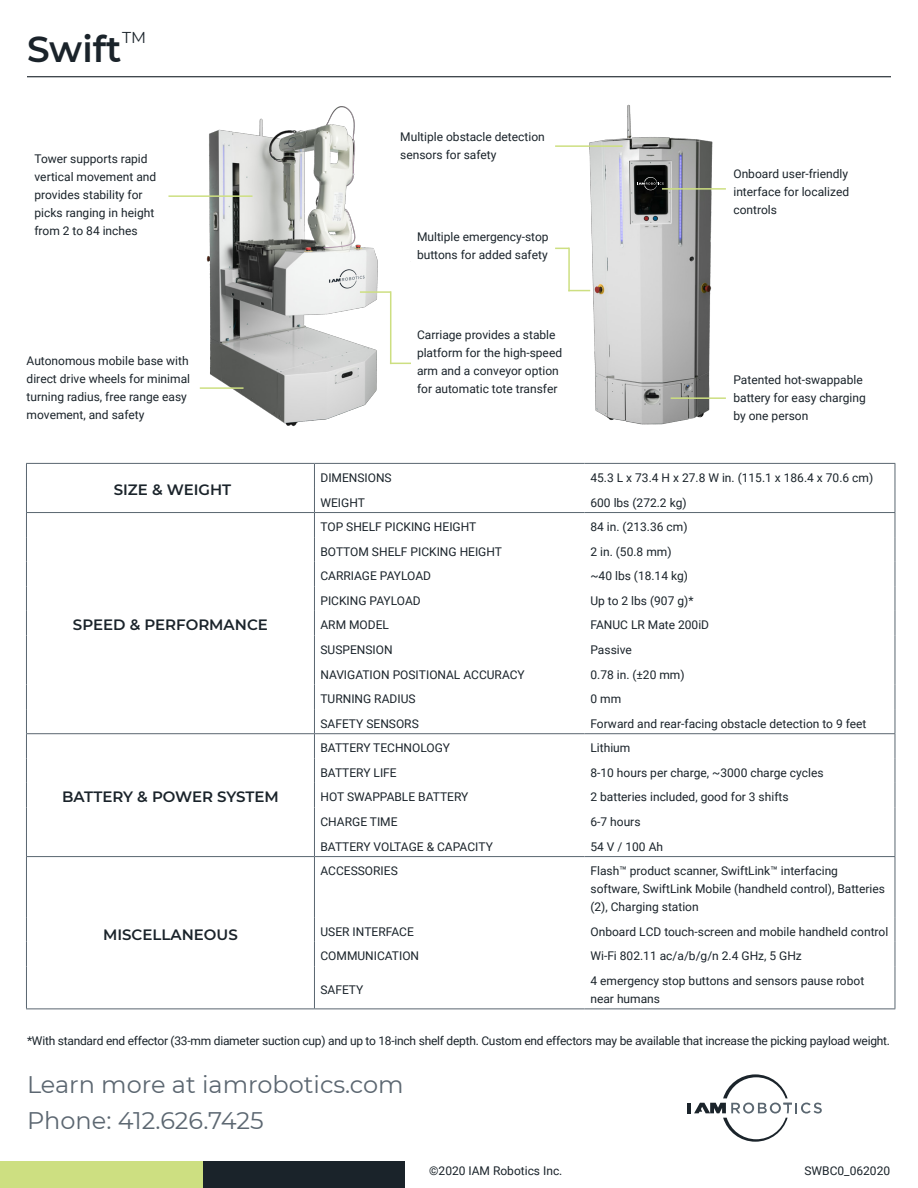
<style>
.page{position:relative;width:918px;height:1188px;background:#fff}
.page>*{position:absolute;margin:0;border:0;box-sizing:border-box;transform-origin:0 0}
.t1{font:600 36px "Montserrat";color:#1a232a}
.t2{font:24px "Montserrat";color:#5c6771}
.t3{font:15.75px "Montserrat";color:#1a232a}
.t4{font:600 15px "Montserrat";color:#1a232a}
.t5{font:12px/18px "Roboto";color:#1a232a}
.t6{font:12px "Roboto";letter-spacing:-.02em;color:#1a232a}
</style>
<div class="page">
<hr style="left:26px;top:463px;width:288px;height:1px;background:#5a6670">
<hr style="left:26px;top:512px;width:288px;height:1px;background:#5a6670">
<hr style="left:26px;top:733px;width:288px;height:1px;background:#5a6670">
<svg style="left:26px;top:464px;width:1px;height:392px"></svg>
<hr style="left:26px;top:856px;width:288px;height:1px;background:#5a6670">
<hr style="left:26px;top:857px;width:1px;height:60px;background:#5a6670">
<svg style="left:26px;top:917px;width:1px;height:49px"></svg>
<hr style="left:26px;top:966px;width:1px;height:43px;background:#5a6670">
<hr style="left:26px;top:1009px;width:288px;height:1px;background:#5a6670">
<hr style="left:314px;top:463px;width:270px;height:1px;background:#5a6670">
<hr style="left:584px;top:463px;width:311px;height:1px;background:#5a6670">
<hr style="left:314px;top:512px;width:270px;height:1px;background:#5a6670">
<hr style="left:584px;top:512px;width:311px;height:1px;background:#5a6670">
<hr style="left:314px;top:733px;width:270px;height:1px;background:#5a6670">
<hr style="left:584px;top:733px;width:311px;height:1px;background:#5a6670">
<svg style="left:895px;top:464px;width:1px;height:392px"></svg>
<svg style="left:314px;top:464px;width:1px;height:392px"></svg>
<hr style="left:314px;top:856px;width:270px;height:1px;background:#5a6670">
<hr style="left:584px;top:856px;width:311px;height:1px;background:#5a6670">
<hr style="left:895px;top:857px;width:1px;height:60px;background:#5a6670">
<svg style="left:895px;top:917px;width:1px;height:49px"></svg>
<hr style="left:895px;top:966px;width:1px;height:43px;background:#5a6670">
<hr style="left:314px;top:1009px;width:270px;height:1px;background:#5a6670">
<hr style="left:584px;top:1009px;width:311px;height:1px;background:#5a6670">
<hr style="left:314px;top:857px;width:1px;height:60px;background:#5a6670">
<svg style="left:314px;top:917px;width:1px;height:49px"></svg>
<hr style="left:314px;top:966px;width:1px;height:43px;background:#5a6670">
<hr style="left:27px;top:76px;width:864px;height:1px;background:#1a232a">
<img style="left:199px;top:106px;width:212px;height:321px">
<img style="left:555px;top:104px;width:158px;height:321px">
<hr style="left:687px;top:1103px;width:4px;height:10px;background:#1b242b">
<svg style="left:694px;top:1074px;width:128px;height:68px"></svg>
<hr style="left:168px;top:195px;width:85px;height:2px;background:#cddf81">
<hr style="left:360px;top:291px;width:31px;height:2px;background:#cddf81">
<hr style="left:200px;top:387px;width:44px;height:2px;background:#cddf81">
<hr style="left:671px;top:397px;width:55px;height:2px;background:#cddf81">
<hr style="left:662px;top:188px;width:64px;height:2px;background:#cddf81">
<hr style="left:390px;top:291px;width:1px;height:73px;background:#cddf81">
<svg style="left:391px;top:363px;width:20px;height:1px"></svg>
<svg style="left:570px;top:290px;width:20px;height:1px"></svg>
<hr style="left:568px;top:248px;width:2px;height:43px;background:#cddf81">
<svg style="left:555px;top:248px;width:13px;height:1px"></svg>
<hr style="left:555px;top:145px;width:68px;height:2px;background:#cddf81">
<svg style="left:637px;top:177px;width:27px;height:13px"></svg>
<div style="left:202px;top:1161px;width:203px;height:27px;background:#1a232a"></div>
<div style="left:0;top:1161px;width:202px;height:27px;background:#cddf81"></div>
<p class="t3" style="left:122px;top:27px;width:26px">TM</p>
<p class="t1" style="left:27px;top:24px;width:96px">Swift</p>
<p class="t5" style="left:34px;top:150px;width:123px">Tower supports rapid vertical movement and provides stability for picks ranging in height from 2 to 84 inches</p>
<p class="t5" style="left:27px;top:351px;width:165px">Autonomous mobile base with direct drive wheels for minimal turning radius, free range easy movement, and safety</p>
<p class="t4" style="left:114px;top:479px;width:119px">SIZE &amp; WEIGHT</p>
<p class="t4" style="left:73px;top:614px;width:196px">SPEED &amp; PERFORMANCE</p>
<p class="t4" style="left:62px;top:786px;width:218px">BATTERY &amp; POWER SYSTEM</p>
<p class="t5" style="left:400px;top:128px;width:146px">Multiple obstacle detection sensors for safety</p>
<p class="t5" style="left:417px;top:228px;width:133px">Multiple emergency-stop buttons for added safety</p>
<p class="t5" style="left:417px;top:325px;width:147px">Carriage provides a stable platform for the high-speed arm and a conveyor option for automatic tote transfer</p>
<p class="t5" style="left:733px;top:164px;width:117px;text-align:justify">Onboard user-friendly interface for localized controls</p>
<p class="t5" style="left:733px;top:370px;width:134px">Patented hot-swappable battery for easy charging by one person</p>
<p class="t5" style="left:320px;top:468px;width:73px">DIMENSIONS</p>
<p class="t5" style="left:590px;top:468px;width:284px">45.3 L x 73.4 H x 27.8 W in. (115.1 x 186.4 x 70.6 cm)</p>
<p class="t5" style="left:320px;top:493px;width:46px">WEIGHT</p>
<p class="t5" style="left:590px;top:493px;width:98px">600 lbs (272.2 kg)</p>
<p class="t5" style="left:320px;top:517px;width:157px">TOP SHELF PICKING HEIGHT</p>
<p class="t5" style="left:590px;top:517px;width:99px">84 in. (213.36 cm)</p>
<p class="t5" style="left:320px;top:542px;width:183px">BOTTOM SHELF PICKING HEIGHT</p>
<p class="t5" style="left:590px;top:542px;width:83px">2 in. (50.8 mm)</p>
<p class="t5" style="left:320px;top:567px;width:112px">CARRIAGE PAYLOAD</p>
<p class="t5" style="left:590px;top:567px;width:99px">~40 lbs (18.14 kg)</p>
<p class="t5" style="left:320px;top:591px;width:102px">PICKING PAYLOAD</p>
<p class="t5" style="left:590px;top:591px;width:105px">Up to 2 lbs (907 g)*</p>
<p class="t5" style="left:320px;top:616px;width:70px">ARM MODEL</p>
<p class="t5" style="left:590px;top:616px;width:120px">FANUC LR Mate 200iD</p>
<p class="t5" style="left:320px;top:640px;width:74px">SUSPENSION</p>
<p class="t5" style="left:590px;top:640px;width:43px">Passive</p>
<p class="t5" style="left:320px;top:665px;width:206px">NAVIGATION POSITIONAL ACCURACY</p>
<p class="t5" style="left:590px;top:665px;width:96px">0.78 in. (±20 mm)</p>
<p class="t5" style="left:320px;top:689px;width:97px">TURNING RADIUS</p>
<p class="t5" style="left:590px;top:689px;width:32px">0 mm</p>
<p class="t5" style="left:320px;top:714px;width:100px">SAFETY SENSORS</p>
<p class="t5" style="left:590px;top:714px;width:278px">Forward and rear-facing obstacle detection to 9 feet</p>
<p class="t5" style="left:320px;top:739px;width:131px">BATTERY TECHNOLOGY</p>
<p class="t5" style="left:590px;top:739px;width:41px">Lithium</p>
<p class="t5" style="left:320px;top:763px;width:78px">BATTERY LIFE</p>
<p class="t5" style="left:590px;top:763px;width:235px">8-10 hours per charge, ~3000 charge cycles</p>
<p class="t5" style="left:320px;top:788px;width:149px">HOT SWAPPABLE BATTERY</p>
<p class="t5" style="left:590px;top:788px;width:200px">2 batteries included, good for 3 shifts</p>
<p class="t5" style="left:320px;top:812px;width:79px">CHARGE TIME</p>
<p class="t5" style="left:590px;top:812px;width:52px">6-7 hours</p>
<p class="t5" style="left:320px;top:837px;width:174px">BATTERY VOLTAGE &amp; CAPACITY</p>
<p class="t5" style="left:590px;top:837px;width:74px">54 V / 100 Ah</p>
<p class="t5" style="left:320px;top:861px;width:79px">ACCESSORIES</p>
<p class="t5" style="left:590px;top:861px;width:296px">Flash™ product scanner, SwiftLink™ interfacing software, SwiftLink Mobile (handheld control), Batteries (2), Charging station</p>
<p class="t5" style="left:320px;top:922px;width:95px">USER INTERFACE</p>
<p class="t5" style="left:590px;top:922px;width:299px">Onboard LCD touch-screen and mobile handheld control</p>
<p class="t5" style="left:320px;top:947px;width:100px">COMMUNICATION</p>
<p class="t5" style="left:590px;top:947px;width:213px">Wi-Fi 802.11 ac/a/b/g/n 2.4 GHz, 5 GHz</p>
<p class="t5" style="left:320px;top:980px;width:44px">SAFETY</p>
<p class="t5" style="left:590px;top:971px;width:275px">4 emergency stop buttons and sensors pause robot near humans</p>
<p class="t6" style="left:27px;top:1032px;width:865px">*With standard end effector (33-mm diameter suction cup) and up to 18-inch shelf depth. Custom end effectors may be available that increase the picking payload weight.</p>
<p class="t4" style="left:103px;top:924px;width:136px">MISCELLANEOUS</p>
<p class="t2" style="left:27px;top:1068px;width:378px">Learn more at iamrobotics.com</p>
<p class="t2" style="left:27px;top:1104px;width:238px">Phone: 412.626.7425</p>
<p class="t5" style="left:429px;top:1161px;width:135px">©2020 IAM Robotics Inc.</p>
<p class="t5" style="left:805px;top:1161px;width:87px">SWBC0_062020</p>
</div>
